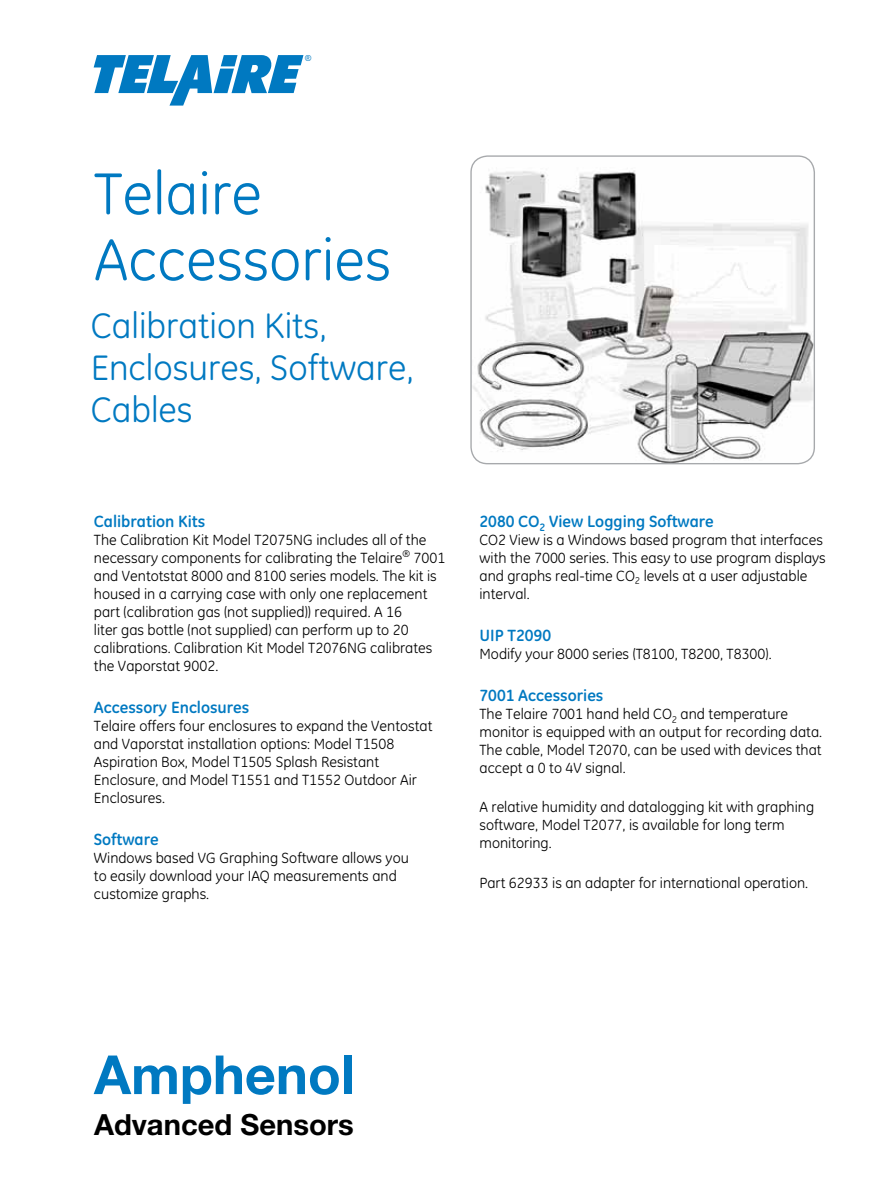
<style>
.page{position:relative;width:891px;height:1188px;background:#fff}
.page>*{position:absolute;margin:0;border:0;box-sizing:border-box;transform-origin:0 0}
.t1{font:60px/66px "GE Inspira";color:#0079c1}
.t2{font:700 54px "Helvetica Neue LT Std";color:#0079c1}
.t3{font:36px/42px "GE Inspira";color:#0079c1}
.t4{font:700 29.1px "Helvetica Neue LT Std";color:#000}
.t5{font:700 16.5px "GE Inspira";color:#0079c1}
.t6{font:15px/18px "GE Inspira";color:#000}
.t7{font:8.4px "Arial";color:#0079c1}
</style>
<div class="page">
<img style="left:472px;top:156px;width:342px;height:308px">
<div style="left:470px;top:155px;width:345px;height:309px;border:1px solid #a7a9ac;border-radius:17px"></div>
<svg style="left:94px;top:55px;width:209px;height:51px"></svg>
<p class="t7" style="left:305px;top:53px;width:8px">®</p>
<h1 class="t1" style="left:94px;top:161px;width:299px">Telaire<br>Accessories</h1>
<h3 class="t3" style="left:91px;top:304px;width:324px">Calibration Kits,<br>Enclosures, Software,<br>Cables</h3>
<p class="t5" style="left:94px;top:510px;width:113px">Calibration Kits</p>
<p class="t6" style="left:94px;top:531px;width:353px">The Calibration Kit Model T2075NG includes all of the necessary components for calibrating the Telaire<sup>®</sup> 7001 and Ventotstat 8000 and 8100 series models. The kit is housed in a carrying case with only one replacement part (calibration gas (not supplied)) required. A 16<br>liter gas bottle (not supplied) can perform up to 20 calibrations. Calibration Kit Model T2076NG calibrates the Vaporstat 9002.</p>
<p class="t5" style="left:94px;top:697px;width:157px">Accessory Enclosures</p>
<p class="t6" style="left:94px;top:717px;width:340px">Telaire offers four enclosures to expand the Ventostat and Vaporstat installation options: Model T1508<br>Aspiration Box, Model T1505 Splash Resistant Enclosure, and Model T1551 and T1552 Outdoor Air Enclosures.</p>
<p class="t5" style="left:94px;top:829px;width:66px">Software</p>
<p class="t6" style="left:94px;top:849px;width:316px">Windows based VG Graphing Software allows you to easily download your IAQ measurements and customize graphs.</p>
<p class="t5" style="left:480px;top:510px;width:236px">2080 CO<sub>2</sub> View Logging Software</p>
<p class="t6" style="left:480px;top:531px;width:348px">CO2 View is a Windows based program that interfaces with the 7000 series. This easy to use program displays and graphs real-time CO<sub>2</sub> levels at a user adjustable interval.</p>
<p class="t5" style="left:480px;top:625px;width:73px">UIP T2090</p>
<p class="t6" style="left:480px;top:645px;width:294px">Modify your 8000 series (T8100, T8200, T8300).</p>
<p class="t5" style="left:480px;top:685px;width:125px">7001 Accessories</p>
<p class="t6" style="left:480px;top:705px;width:344px">The Telaire 7001 hand held CO<sub>2</sub> and temperature monitor is equipped with an output for recording data.<br>The cable, Model T2070, can be used with devices that accept a 0 to 4V signal.</p>
<p class="t6" style="left:480px;top:798px;width:336px">A relative humidity and datalogging kit with graphing software, Model T2077, is available for long term monitoring.</p>
<p class="t6" style="left:480px;top:874px;width:330px">Part 62933 is an adapter for international operation.</p>
<h2 class="t2" style="left:94px;top:1041px;width:262px">Amphenol</h2>
<h3 class="t4" style="left:94px;top:1107px;width:261px">Advanced Sensors</h3>
</div>
